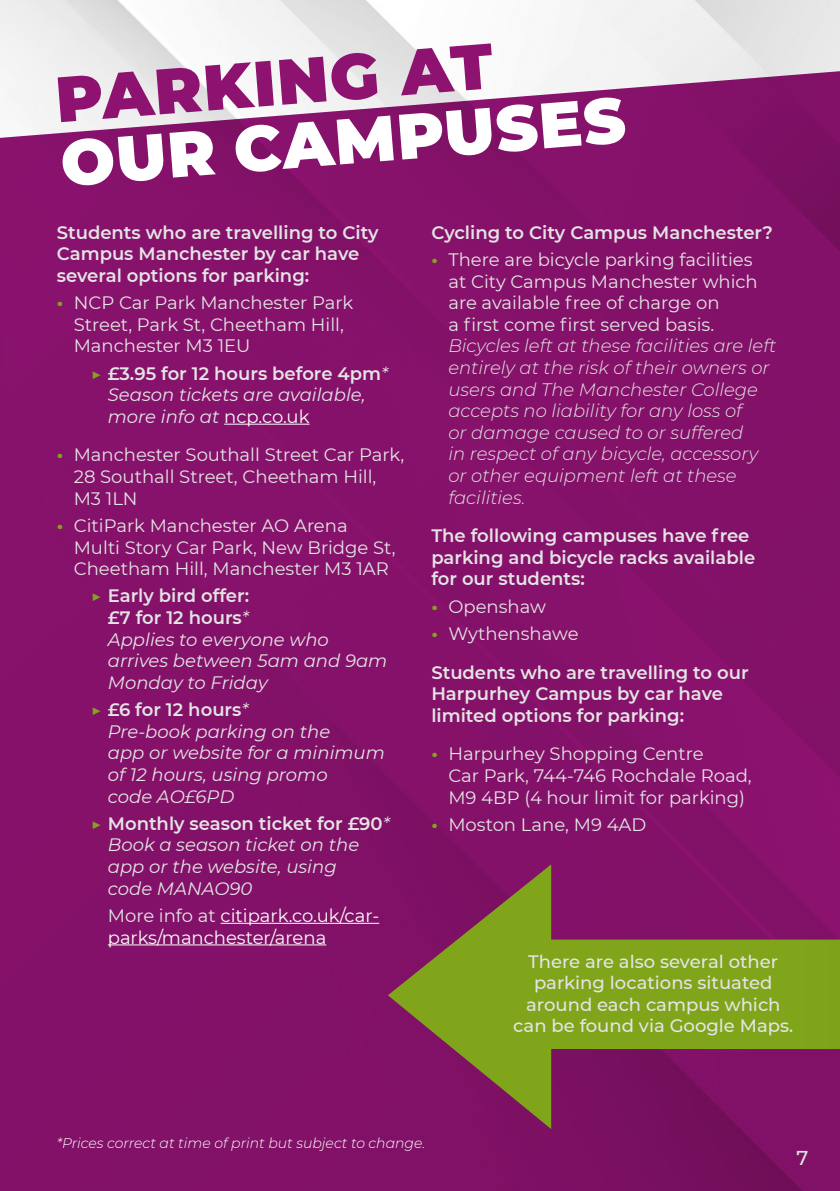
<style>
.page{position:relative;width:840px;height:1191px;background:#fff}
.page>*{position:absolute;margin:0;border:0;box-sizing:border-box;transform-origin:0 0}
.t1{font:900 64px "Montserrat";color:#fff}
.t2{font:900 64px "Montserrat";color:#8e1371}
.t3{font:500 20px "Montserrat";color:#e4e4e4}
.t4{font:18px/21.6px "Montserrat";color:#e4e4e4}
.t5{font:italic 18px/21.6px "Montserrat";color:#e4e4e4}
.t6{font:600 18px/21.6px "Montserrat";color:#e4e4e4}
.t7{font:italic 300 18px/21.6px "Montserrat";color:#e4e4e4}
.t8{font:500 18px/21.6px "Montserrat";color:#e4e4e4;text-align:center}
.t9{font:18px/21.6px "Montserrat";color:#fcfcfa}
.t10{font:italic 300 14px "Montserrat";color:#fff}
.s1{font-weight:700;color:#80a51b}
.s2{font-weight:700;font-style:normal;color:#80a51b}
.s3{font-weight:600;font-style:normal}
.s4{font-style:normal;color:#fcfcfa}
.s5{color:#e4e4e4}
.s6{font-weight:400}
</style>
<div class="page">
<img style="left:0;top:0;width:839px;height:1191px">
<hr style="left:224px;top:424px;width:85px;height:1px;background:#fcfcfa">
<hr style="left:220px;top:923px;width:159px;height:1px;background:#fcfcfa">
<hr style="left:108px;top:944px;width:218px;height:1px;background:#fcfcfa">
<svg style="left:387px;top:864px;width:452px;height:265px;background:#7f5244"></svg>
<h1 class="t2" style="left:51px;top:54px;width:439px;rotate:-5deg">PARKING AT</h1>
<h1 class="t1" style="left:57px;top:118px;width:567px;rotate:-5deg">OUR CAMPUSES</h1>
<p class="t6" style="left:57px;top:221px;width:323px">Students who are travelling to City<br>Campus Manchester by car have several options for parking:</p>
<p class="t4" style="left:74px;top:291px;width:281px;text-indent:-17px"><span class="s1">•</span> NCP Car Park Manchester Park<br>Street, Park St, Cheetham Hill,<br>Manchester M3 1EU</p>
<p class="t5" style="left:108px;top:362px;width:281px;text-indent:-17px"><span class="s2">▶</span> <span class="s3">£3.95 for 12 hours before 4pm</span>*<br>Season tickets are available, more info at <span class="s4">ncp.co.uk</span></p>
<p class="t4" style="left:74px;top:443px;width:332px;text-indent:-17px"><span class="s1">•</span> Manchester Southall Street Car Park,<br>28 Southall Street, Cheetham Hill,<br>M3 1LN</p>
<p class="t4" style="left:74px;top:514px;width:323px;text-indent:-17px"><span class="s1">•</span> CitiPark Manchester AO Arena<br>Multi Story Car Park, New Bridge St,<br>Cheetham Hill, Manchester M3 1AR</p>
<p class="t5" style="left:108px;top:584px;width:281px;text-indent:-17px"><span class="s2">▶</span> <span class="s3">Early bird offer:<br>£7 for 12 hours</span>*<br>Applies to everyone who arrives between 5am and 9am<br>Monday to Friday</p>
<p class="t5" style="left:108px;top:698px;width:278px;text-indent:-17px"><span class="s2">▶</span> <span class="s3">£6 for 12 hours</span>*<br>Pre-book parking on the<br>app or website for a minimum of 12 hours, using promo<br>code AO£6PD</p>
<p class="t5" style="left:108px;top:812px;width:283px;text-indent:-17px"><span class="s2">▶</span> <span class="s3">Monthly season ticket for £90</span>*<br>Book a season ticket on the app or the website, using<br>code MANAO90</p>
<p class="t9" style="left:108px;top:904px;width:273px"><span class="s5">More info at</span> citipark.co.uk/car&shy;parks/manchester/arena</p>
<p class="t6" style="left:431px;top:221px;width:343px">Cycling to City Campus Manchester?</p>
<p class="t4" style="left:448px;top:248px;width:311px;text-indent:-17px"><span class="s1">•</span> There are bicycle parking facilities at City Campus Manchester which are available free of charge on<br>a first come first served basis.</p>
<p class="t7" style="left:448px;top:334px;width:329px">Bicycles left at these facilities are left entirely at the risk of their owners or users and The Manchester College accepts no liability for any loss of<br>or damage caused to or suffered<br>in respect of any bicycle, accessory or other equipment left at these facilities.</p>
<p class="t6" style="left:431px;top:524px;width:325px">The following campuses have free parking and bicycle racks available for our students:</p>
<p class="t4" style="left:431px;top:595px;width:116px"><span class="s1">•</span> Openshaw</p>
<p class="t6" style="left:431px;top:613px;width:318px;line-height:38.6px"><span class="s1">•</span> <span class="s6">Wythenshawe<br></span>Students who are travelling to our</p>
<p class="t6" style="left:431px;top:682px;width:293px">Harpurhey Campus by car have limited options for parking:</p>
<p class="t4" style="left:448px;top:742px;width:305px;text-indent:-17px"><span class="s1">•</span> Harpurhey Shopping Centre<br>Car Park, 744-746 Rochdale Road,<br>M9 4BP (4 hour limit for parking)</p>
<p class="t4" style="left:431px;top:813px;width:216px"><span class="s1">•</span> Moston Lane, M9 4AD</p>
<p class="t8" style="left:513px;top:949px;width:281px">There are also several other parking locations situated around each campus which can be found via Google Maps.</p>
<p class="t10" style="left:57px;top:1133px;width:370px">*Prices correct at time of print but subject to change.</p>
<p class="t3" style="left:796px;top:1143px;width:13px">7</p>
</div>
